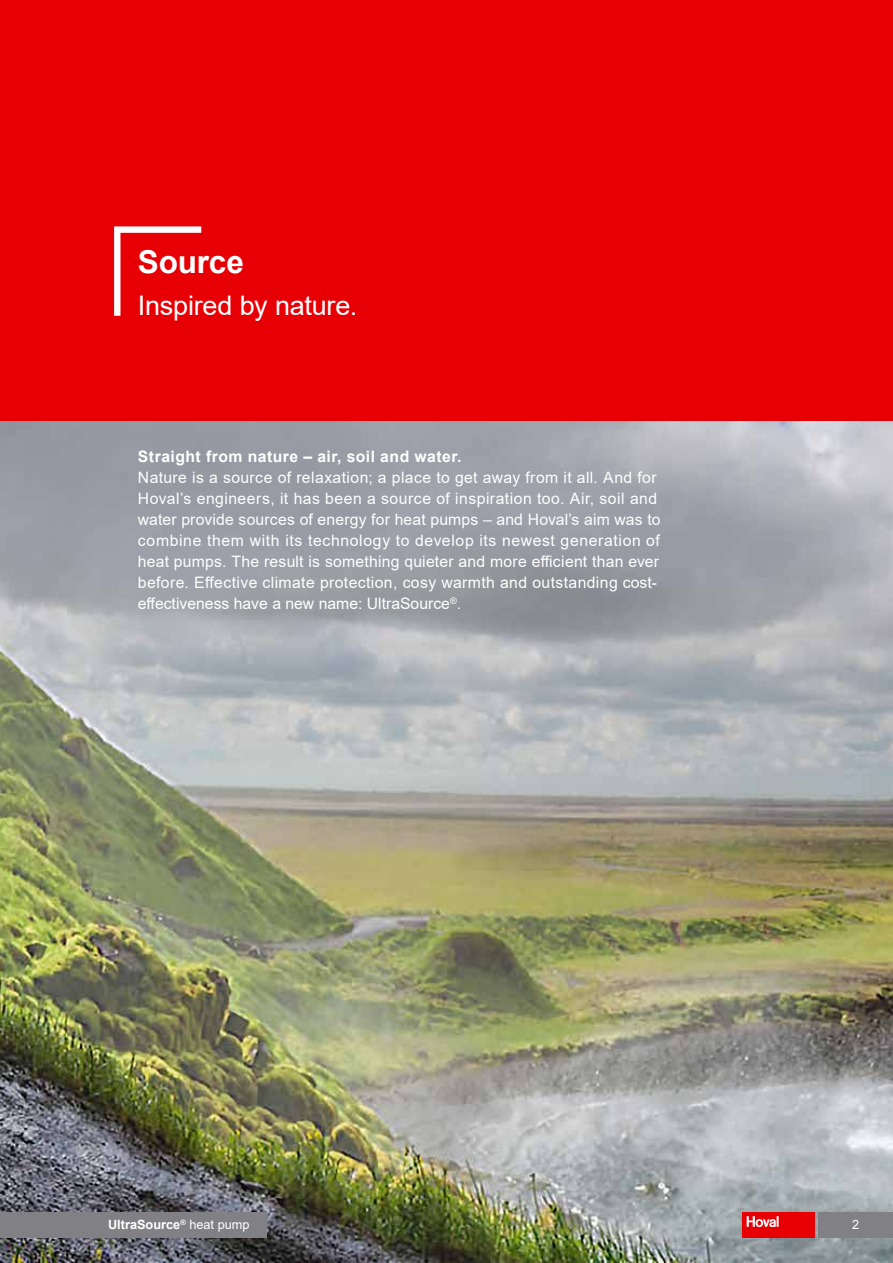
<style>
.page{position:relative;width:893px;height:1263px;background:#fff}
.page>*{position:absolute;margin:0;border:0;box-sizing:border-box;transform-origin:0 0}
.t1{font:700 31.5px "Arial";letter-spacing:-.005em;color:#fff}
.t2{font:27px "Arial";letter-spacing:-.01em;color:#fff}
.t3{font:15.75px/21px "Arial";letter-spacing:.025em;color:#fff}
.t4{font:700 15.75px "Arial";letter-spacing:.03em;color:#fff}
.t5{font:700 12.75px "Arial";color:#fff}
.t6{font:12.75px "Arial";color:#fff}
.s1{font-weight:400}
</style>
<div class="page">
<img style="left:0;top:421px;width:893px;height:842px">
<div style="left:0;top:0;width:893px;height:421px;background:#e60005"></div>
<svg style="left:114px;top:226px;width:87px;height:90px"></svg>
<div style="left:742px;top:1212px;width:73px;height:25px;background:#e60005"></div>
<svg style="left:747px;top:1216px;width:32px;height:11px"></svg>
<div style="left:819px;top:1212px;width:74px;height:25px;background:#818084"></div>
<div style="left:0;top:1212px;width:267px;height:25px;background:#818084"></div>
<h1 class="t1" style="left:138px;top:240px;width:108px">Source</h1>
<h2 class="t2" style="left:138px;top:287px;width:221px">Inspired by nature.</h2>
<p class="t4" style="left:138px;top:446px;width:325px">Straight from nature – air, soil and water.</p>
<p class="t3" style="left:138px;top:467px;width:524px">Nature is a source of relaxation; a place to get away from it all. And for Hoval’s engineers, it has been a source of inspiration too. Air, soil and water provide sources of energy for heat pumps – and Hoval’s aim was to combine them with its technology to develop its newest generation of heat pumps. The result is something quieter and more efficient than ever before. Effective climate protection, cosy warmth and outstanding cost&shy;effectiveness have a new name: UltraSource<sup>®</sup>.</p>
<p class="t5" style="left:108px;top:1216px;width:143px">UltraSource<sup>®</sup> <span class="s1">heat pump</span></p>
<p class="t6" style="left:852px;top:1216px;width:9px">2</p>
</div>
